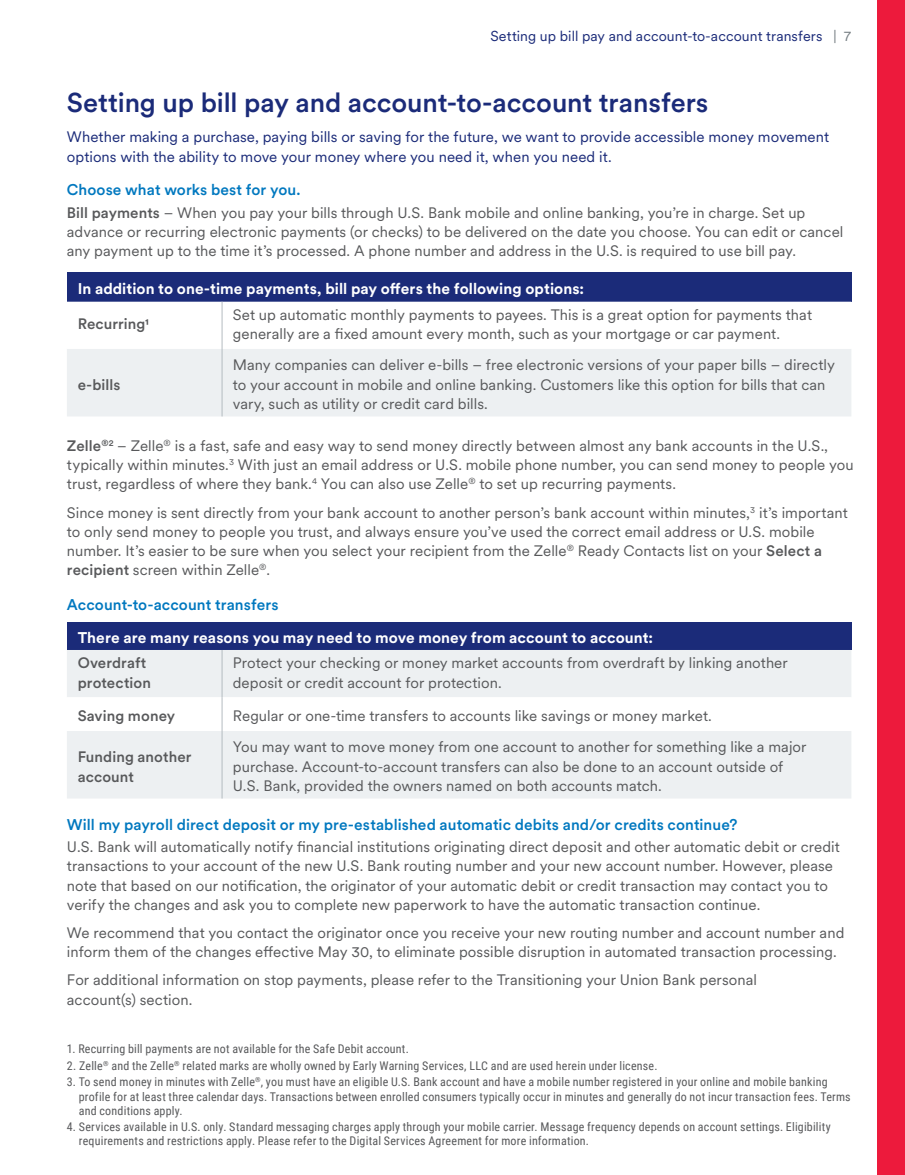
<style>
.page{position:relative;width:905px;height:1175px;background:#fff}
.page>*{position:absolute;margin:0;border:0;box-sizing:border-box;transform-origin:0 0}
.t1{font:500 27px "U.S.Bank Circular";letter-spacing:-.005em;color:#1b2b79}
.t2{font:500 15.3px "U.S.Bank Circular";letter-spacing:.005em;color:#0078bf}
.t3{font:700 15.3px "U.S.Bank Circular";letter-spacing:.005em;color:#fff}
.t4{font:15px/19.2px "U.S.Bank Circular";letter-spacing:.005em;color:#58595b}
.t5{font:15px/19.5px "U.S.Bank Circular";letter-spacing:.005em;color:#1b2b79}
.t6{font:500 15px/19.5px "U.S.Bank Circular";letter-spacing:.005em;color:#58595b}
.t7{font:14.25px "U.S.Bank Circular";letter-spacing:.005em;color:#1b2b79}
.t8{font:12px/14.2px "Roboto Condensed";letter-spacing:.015em;color:#58595b}
.s1{color:#777f84}
.s2{font-weight:500}
</style>
<div class="page">
<div style="left:878px;top:0;width:26px;height:1174px;background:#ed1a3c"></div>
<div style="left:67px;top:272px;width:784px;height:30px;background:#1b2b79"></div>
<div style="left:67px;top:349px;width:784px;height:67px;background:#edf0f2"></div>
<hr style="left:222px;top:302px;width:1px;height:47px;background:#b4bbc0">
<hr style="left:222px;top:349px;width:1px;height:67px;background:#b4bbc0">
<div style="left:67px;top:622px;width:784px;height:28px;background:#1b2b79"></div>
<div style="left:67px;top:650px;width:784px;height:148px;background:#edf0f2"></div>
<svg style="left:67px;top:697px;width:784px;height:34px"></svg>
<hr style="left:222px;top:650px;width:1px;height:47px;background:#b4bbc0">
<hr style="left:222px;top:697px;width:1px;height:34px;background:#b4bbc0">
<hr style="left:222px;top:731px;width:1px;height:67px;background:#b4bbc0">
<p class="t7" style="left:490px;top:27px;width:362px">Setting up bill pay and account-to-account transfers <span class="s1">| 7</span></p>
<h2 class="t1" style="left:67px;top:84px;width:643px">Setting up bill pay and account-to-account transfers</h2>
<p class="t5" style="left:67px;top:127px;width:763px">Whether making a purchase, paying bills or saving for the future, we want to provide accessible money movement options with the ability to move your money where you need it, when you need it.</p>
<p class="t2" style="left:67px;top:179px;width:235px">Choose what works best for you.</p>
<p class="t4" style="left:67px;top:202px;width:778px"><span class="s2">Bill payments</span> – When you pay your bills through U.S. Bank mobile and online banking, you’re in charge. Set up advance or recurring electronic payments (or checks) to be delivered on the date you choose. You can edit or cancel any payment up to the time it’s processed. A phone number and address in the U.S. is required to use bill pay.</p>
<p class="t3" style="left:78px;top:278px;width:508px">In addition to one-time payments, bill pay offers the following options:</p>
<p class="t6" style="left:78px;top:314px;width:73px">Recurring1</p>
<p class="t4" style="left:233px;top:304px;width:580px">Set up automatic monthly payments to payees. This is a great option for payments that generally are a fixed amount every month, such as your mortgage or car payment.</p>
<p class="t6" style="left:78px;top:374px;width:44px">e-bills</p>
<p class="t4" style="left:233px;top:355px;width:603px">Many companies can deliver e-bills – free electronic versions of your paper bills – directly to your account in mobile and online banking. Customers like this option for bills that can vary, such as utility or credit card bills.</p>
<p class="t4" style="left:67px;top:435px;width:788px"><span class="s2">Zelle</span><sup>®2</sup> – Zelle<sup>®</sup> is a fast, safe and easy way to send money directly between almost any bank accounts in the U.S., typically within minutes.<sup>3</sup> With just an email address or U.S. mobile phone number, you can send money to people you trust, regardless of where they bank.<sup>4</sup> You can also use Zelle<sup>®</sup> to set up recurring payments.</p>
<p class="t4" style="left:67px;top:502px;width:782px">Since money is sent directly from your bank account to another person’s bank account within minutes,<sup>3</sup> it’s important to only send money to people you trust, and always ensure you’ve used the correct email address or U.S. mobile number. It’s easier to be sure when you select your recipient from the Zelle<sup>®</sup> Ready Contacts list on your <span class="s2">Select a recipient</span> screen within Zelle<sup>®</sup>.</p>
<p class="t2" style="left:67px;top:594px;width:213px">Account-to-account transfers</p>
<p class="t3" style="left:78px;top:627px;width:577px">There are many reasons you may need to move money from account to account:</p>
<p class="t6" style="left:78px;top:652px;width:75px">Overdraft protection</p>
<p class="t4" style="left:233px;top:652px;width:556px">Protect your checking or money market accounts from overdraft by linking another deposit or credit account for protection.</p>
<p class="t6" style="left:78px;top:705px;width:99px">Saving money</p>
<p class="t4" style="left:233px;top:706px;width:480px">Regular or one-time transfers to accounts like savings or money market.</p>
<p class="t6" style="left:78px;top:746px;width:115px">Funding another account</p>
<p class="t4" style="left:233px;top:737px;width:575px">You may want to move money from one account to another for something like a major purchase. Account-to-account transfers can also be done to an account outside of<br>U.S. Bank, provided the owners named on both accounts match.</p>
<p class="t2" style="left:67px;top:813px;width:672px">Will my payroll direct deposit or my pre-established automatic debits and/or credits continue?</p>
<p class="t4" style="left:67px;top:836px;width:774px">U.S. Bank will automatically notify financial institutions originating direct deposit and other automatic debit or credit transactions to your account of the new U.S. Bank routing number and your new account number. However, please note that based on our notification, the originator of your automatic debit or credit transaction may contact you to verify the changes and ask you to complete new paperwork to have the automatic transaction continue.</p>
<p class="t4" style="left:67px;top:922px;width:779px">We recommend that you contact the originator once you receive your new routing number and account number and inform them of the changes effective May 30, to eliminate possible disruption in automated transaction processing.</p>
<p class="t4" style="left:67px;top:969px;width:691px">For additional information on stop payments, please refer to the Transitioning your Union Bank personal account(s) section.</p>
<p class="t8" style="left:67px;top:1041px;width:343px">1. Recurring bill payments are not available for the Safe Debit account.</p>
<p class="t8" style="left:67px;top:1058px;width:592px">2. Zelle<sup>®</sup> and the Zelle<sup>®</sup> related marks are wholly owned by Early Warning Services, LLC and are used herein under license.</p>
<p class="t8" style="left:79px;top:1074px;width:773px;text-indent:-12px">3. To send money in minutes with Zelle<sup>®</sup>, you must have an eligible U.S. Bank account and have a mobile number registered in your online and mobile banking profile for at least three calendar days. Transactions between enrolled consumers typically occur in minutes and generally do not incur transaction fees. Terms and conditions apply.</p>
<p class="t8" style="left:79px;top:1119px;width:753px;text-indent:-12px">4. Services available in U.S. only. Standard messaging charges apply through your mobile carrier. Message frequency depends on account settings. Eligibility requirements and restrictions apply. Please refer to the Digital Services Agreement for more information.</p>
</div>
